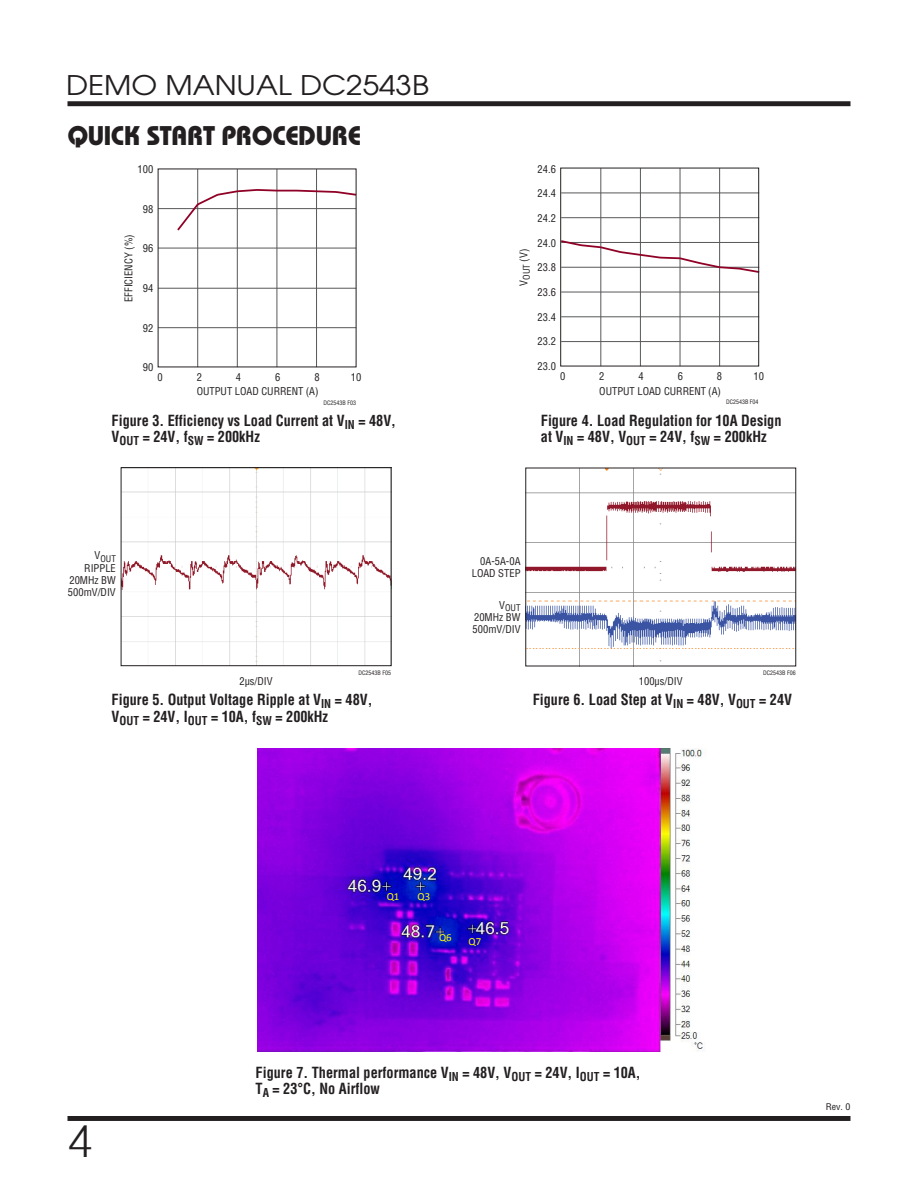
<style>
.page{position:relative;width:918px;height:1188px;background:#fff}
.page>*{position:absolute;margin:0;border:0;box-sizing:border-box;transform-origin:0 0}
.t1{font:300 45px "Helvetica";color:#231f20}
.t2{font:27px "Linear Bauhaus";letter-spacing:-.02em;color:#231f20}
.t3{font:27px "Avant Garde";color:#231f20;scale:1.1 1}
.t4{font:700 15px/16.5px "Linear Helv Cond";color:#231f20;scale:.95 1}
.t5{font:10.8px "Calibri";color:#ff0}
.t6{font:10.5px/12px "Linear Helv Cond";color:#231f20;text-align:justify}
.t7{font:9px "Linear Helv Cond";color:#231f20}
.t8{font:9px "Linear Helv Cond";color:#231f20;scale:1.1 1}
.t9{font:6px "Linear Helv Cond";color:#231f20}
</style>
<div class="page">
<div style="left:68px;top:101px;width:782px;height:5px;background:#231f20"></div>
<div style="left:68px;top:1116px;width:782px;height:5px;background:#231f20"></div>
<hr style="left:158px;top:327px;width:198px;height:1px;background:#57585a">
<hr style="left:158px;top:288px;width:198px;height:1px;background:#57585a">
<hr style="left:158px;top:248px;width:198px;height:1px;background:#57585a">
<hr style="left:158px;top:208px;width:198px;height:1px;background:#57585a">
<hr style="left:197px;top:169px;width:1px;height:198px;background:#57585a">
<hr style="left:237px;top:169px;width:1px;height:198px;background:#57585a">
<hr style="left:277px;top:169px;width:1px;height:198px;background:#57585a">
<hr style="left:316px;top:169px;width:1px;height:198px;background:#57585a">
<svg style="left:175px;top:188px;width:180px;height:44px"></svg>
<hr style="left:561px;top:341px;width:198px;height:1px;background:#57585a">
<hr style="left:561px;top:317px;width:198px;height:1px;background:#57585a">
<hr style="left:561px;top:292px;width:198px;height:1px;background:#57585a">
<hr style="left:561px;top:217px;width:198px;height:1px;background:#57585a">
<hr style="left:561px;top:193px;width:198px;height:1px;background:#57585a">
<hr style="left:601px;top:168px;width:1px;height:198px;background:#57585a">
<hr style="left:640px;top:168px;width:1px;height:198px;background:#57585a">
<hr style="left:680px;top:168px;width:1px;height:198px;background:#57585a">
<hr style="left:719px;top:168px;width:1px;height:198px;background:#57585a">
<svg style="left:562px;top:239px;width:198px;height:35px"></svg>
<div style="left:560px;top:168px;width:199px;height:199px;border:1px solid #231f20"></div>
<img style="left:123px;top:469px;width:267px;height:195px">
<div style="left:121px;top:467px;width:271px;height:199px;border:1px solid #231f20"></div>
<img style="left:527px;top:470px;width:267px;height:194px">
<div style="left:525px;top:468px;width:271px;height:198px;border:1px solid #231f20"></div>
<img style="left:257px;top:749px;width:447px;height:302px">
<h2 class="t3" style="left:66px;top:69px;width:332px">DEMO MANUAL DC2543B</h2>
<h2 class="t2" style="left:68px;top:119px;width:295px">QUICK START PROCEDURE</h2>
<p class="t6" style="left:138px;top:164px;width:17px">100</p>
<p class="t6" style="left:143px;top:203px;width:12px">98</p>
<p class="t6" style="left:143px;top:243px;width:12px">96</p>
<p class="t6" style="left:122px;top:302px;width:69px;rotate:-90deg">EFFICIENCY (%)</p>
<p class="t6" style="left:143px;top:282px;width:12px">94</p>
<p class="t6" style="left:518px;top:286px;width:38px;rotate:-90deg">V<sub>OUT</sub> (V)</p>
<p class="t6" style="left:538px;top:163px;width:20px">24.6</p>
<p class="t6" style="left:538px;top:187px;width:20px">24.4</p>
<p class="t6" style="left:538px;top:212px;width:20px">24.2</p>
<p class="t6" style="left:538px;top:237px;width:20px">24.0</p>
<p class="t6" style="left:538px;top:261px;width:20px">23.8</p>
<p class="t6" style="left:538px;top:286px;width:20px">23.6</p>
<p class="t6" style="left:538px;top:311px;width:20px">23.4</p>
<p class="t6" style="left:143px;top:322px;width:12px">92</p>
<p class="t6" style="left:538px;top:336px;width:20px">23.2</p>
<p class="t6" style="left:143px;top:361px;width:12px">90</p>
<p class="t6" style="left:157px;top:371px;width:7px">0</p>
<p class="t6" style="left:197px;top:371px;width:7px">2</p>
<p class="t6" style="left:236px;top:371px;width:7px">4</p>
<p class="t6" style="left:275px;top:371px;width:7px">6</p>
<p class="t6" style="left:314px;top:371px;width:7px">8</p>
<p class="t6" style="left:351px;top:371px;width:12px">10</p>
<p class="t9" style="left:324px;top:399px;width:34px">DC2543B F03</p>
<p class="t6" style="left:197px;top:386px;width:123px">OUTPUT LOAD CURRENT (A)</p>
<p class="t4" style="left:112px;top:412px;width:301px">Figure 3. Efficiency vs Load Current at V<sub>IN</sub> = 48V,<br>V<sub>OUT</sub> = 24V, f<sub>SW</sub> = 200kHz</p>
<p class="t6" style="left:538px;top:360px;width:20px">23.0</p>
<p class="t6" style="left:599px;top:371px;width:7px">2</p>
<p class="t6" style="left:639px;top:370px;width:7px">4</p>
<p class="t6" style="left:678px;top:370px;width:7px">6</p>
<p class="t6" style="left:717px;top:370px;width:7px">8</p>
<p class="t6" style="left:754px;top:370px;width:12px">10</p>
<p class="t9" style="left:726px;top:398px;width:34px">DC2543B F04</p>
<p class="t4" style="left:541px;top:412px;width:255px">Figure 4. Load Regulation for 10A Design at V<sub>IN</sub> = 48V, V<sub>OUT</sub> = 24V, f<sub>SW</sub> = 200kHz</p>
<p class="t6" style="left:560px;top:370px;width:7px">0</p>
<p class="t6" style="left:599px;top:385px;width:123px">OUTPUT LOAD CURRENT (A)</p>
<p class="t7" style="left:94px;top:553px;width:23px"><sup>V</sup>OUT</p>
<p class="t6" style="left:68px;top:562px;width:49px;text-indent:16px">RIPPLE 20MHz BW 500mV/DIV</p>
<p class="t6" style="left:472px;top:555px;width:50px;text-align:right">0A-5A-0A<br>LOAD STEP</p>
<p class="t7" style="left:499px;top:602px;width:23px"><sup>V</sup>OUT</p>
<p class="t6" style="left:473px;top:611px;width:49px">20MHz BW<br>500mV/DIV</p>
<p class="t6" style="left:239px;top:675px;width:35px">2µs/DIV</p>
<p class="t9" style="left:359px;top:669px;width:34px">DC2543B F05</p>
<p class="t6" style="left:639px;top:675px;width:45px">100µs/DIV</p>
<p class="t9" style="left:763px;top:669px;width:34px">DC2543B F06</p>
<p class="t4" style="left:112px;top:691px;width:276px">Figure 5. Output Voltage Ripple at V<sub>IN</sub> = 48V,<br>V<sub>OUT</sub> = 24V, I<sub>OUT</sub> = 10A, f<sub>SW</sub> = 200kHz</p>
<p class="t4" style="left:533px;top:691px;width:275px">Figure 6. Load Step at V<sub>IN</sub> = 48V, V<sub>OUT</sub> = 24V</p>
<h1 class="t1" style="left:68px;top:1103px;width:27px">4</h1>
<p class="t5" style="left:387px;top:890px;width:14px">Q1</p>
<p class="t5" style="left:417px;top:890px;width:14px">Q3</p>
<p class="t5" style="left:439px;top:931px;width:14px">Q6</p>
<p class="t5" style="left:468px;top:935px;width:14px">Q7</p>
<p class="t4" style="left:256px;top:1064px;width:407px">Figure 7. Thermal performance V<sub>IN</sub> = 48V, V<sub>OUT</sub> = 24V, I<sub>OUT</sub> = 10A,<br>T<sub>A</sub> = 23°C, No Airflow</p>
<p class="t8" style="left:826px;top:1102px;width:24px">Rev. 0</p>
</div>
